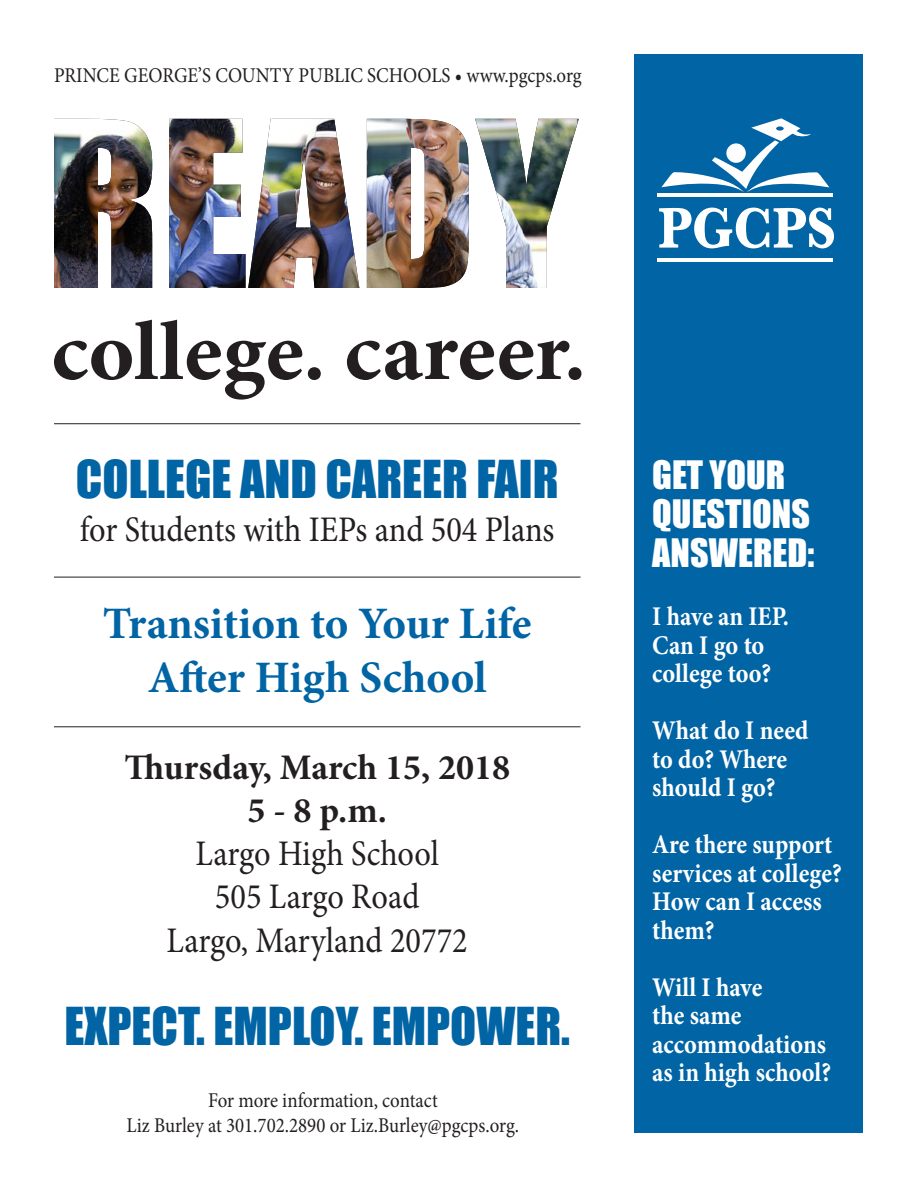
<style>
.page{position:relative;width:918px;height:1188px;background:#fff}
.page>*{position:absolute;margin:0;border:0;box-sizing:border-box;transform-origin:0 0}
.t1{font:48px "Impact";color:#0164a4}
.t2{font:700 45px/54px "Minion Pro";letter-spacing:-.005em;color:#0164a4;text-align:center}
.t3{font:36px/43.2px "Minion Pro";color:#231f20;text-align:center;scale:.9 1}
.t4{font:700 36px/43.2px "Minion Pro";color:#231f20;text-align:center}
.t5{font:36px/39px "Impact";color:#fff}
.t6{font:700 27px/28.5px "Minion Pro";color:#fff;scale:.9 1}
.t7{font:21px/25.2px "Minion Pro";color:#231f20;text-align:center;scale:.9 1}
</style>
<div class="page">
<img style="left:54px;top:119px;width:523px;height:169px">
<svg style="left:54px;top:320px;width:527px;height:80px"></svg>
<div style="left:634px;top:55px;width:229px;height:1078px;background:#0164a4"></div>
<hr style="left:54px;top:423px;width:526px;height:1px;background:#231f20">
<hr style="left:54px;top:577px;width:526px;height:1px;background:#231f20">
<hr style="left:54px;top:726px;width:526px;height:1px;background:#231f20">
<svg style="left:659px;top:208px;width:175px;height:40px"></svg>
<hr style="left:658px;top:194px;width:175px;height:3px;background:#fff">
<hr style="left:658px;top:258px;width:175px;height:4px;background:#fff">
<svg style="left:661px;top:118px;width:168px;height:74px"></svg>
<p class="t7" style="left:54px;top:63px;width:588px">PRINCE GEORGE’S COUNTY PUBLIC SCHOOLS • www.pgcps.org</p>
<h1 class="t1" style="left:76px;top:442px;width:484px">COLLEGE AND CAREER FAIR</h1>
<h3 class="t3" style="left:80px;top:508px;width:529px">for Students with IEPs and 504 Plans</h3>
<h2 class="t2" style="left:103px;top:596px;width:430px">Transition to Your Life<br>After High School</h2>
<h3 class="t4" style="left:124px;top:745px;width:387px">Thursday, March 15, 2018<br>5 - 8 p.m.</h3>
<h3 class="t3" style="left:167px;top:832px;width:336px">Largo High School<br>505 Largo Road<br>Largo, Maryland 20772</h3>
<h1 class="t1" style="left:64px;top:988px;width:507px">EXPECT. EMPLOY. EMPOWER.</h1>
<p class="t7" style="left:127px;top:1088px;width:438px">For more information, contact<br>Liz Burley at 301.702.2890 or Liz.Burley@pgcps.org.</p>
<h3 class="t5" style="left:652px;top:454px;width:164px">GET YOUR<br>QUESTIONS<br>ANSWERED:</h3>
<p class="t6" style="left:652px;top:602px;width:153px">I have an IEP.<br>Can I go to college too?</p>
<p class="t6" style="left:652px;top:716px;width:175px">What do I need to do? Where should I go?</p>
<p class="t6" style="left:652px;top:830px;width:212px">Are there support services at college?<br>How can I access them?</p>
<p class="t6" style="left:652px;top:972px;width:200px">Will I have<br>the same accommodations as in high school?</p>
</div>
